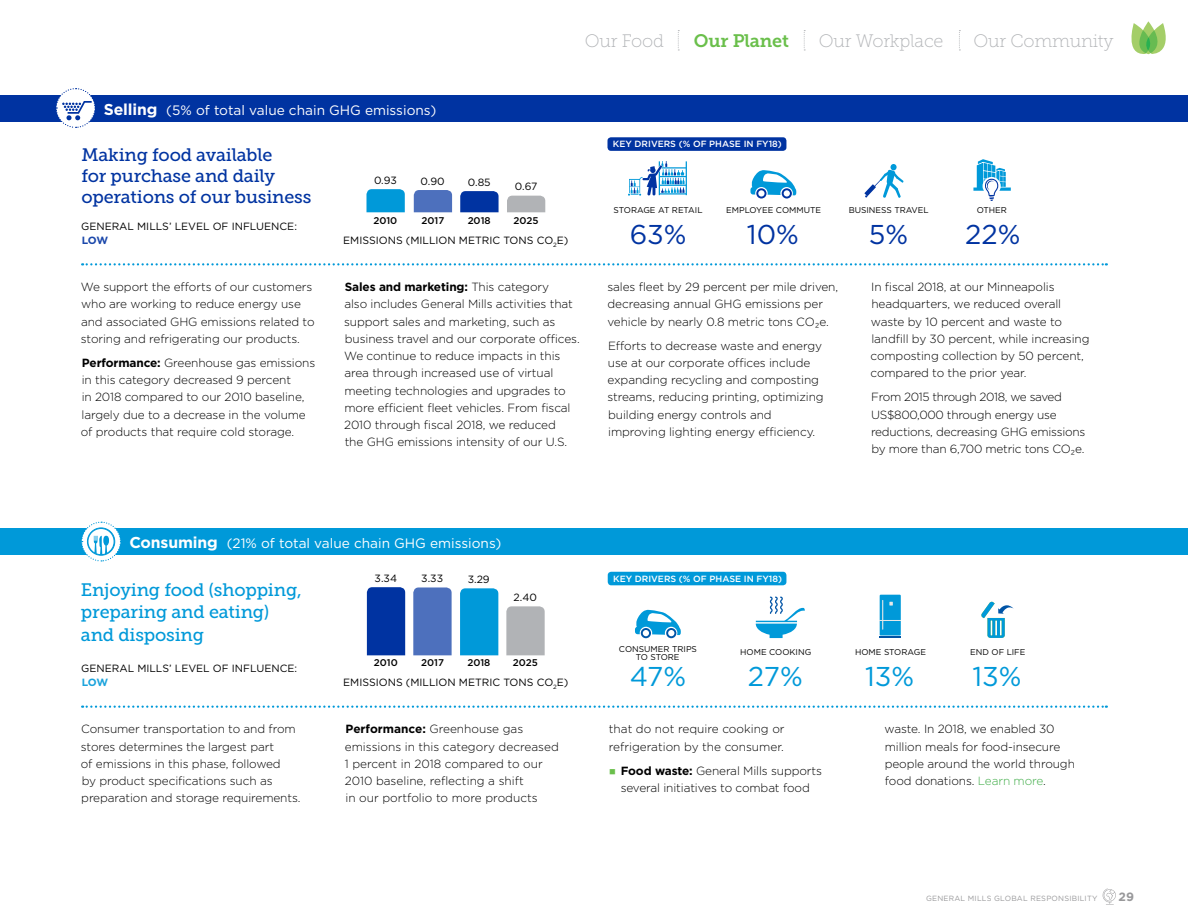
<style>
.page{position:relative;width:1188px;height:918px;background:#fff}
.page>*{position:absolute;margin:0;border:0;box-sizing:border-box;transform-origin:0 0}
.t1{font:27.15px "Gotham";letter-spacing:-.005em;color:#0099d9}
.t2{font:27.15px "Gotham";color:#0033a1}
.t3{font:18px/21px "Museo Slab 500";letter-spacing:-.01em;color:#0033a1}
.t4{font:18px/22.5px "Museo Slab 500";letter-spacing:-.01em;color:#0099d9}
.t5{font:18px "Museo Slab 100";letter-spacing:-.01em;color:#b1b3b6}
.t6{font:18px "Museo Slab 700";letter-spacing:-.01em;color:#6abf4b}
.t7{font:13.65px "Gotham";color:#fff}
.t8{font:700 12px "Gotham";color:#98989a}
.t9{font:300 11.85px/17.2px "Gotham";letter-spacing:-.01em;color:#000}
.t10{font:10.5px "Gotham";color:#000}
.t11{font:700 10.5px "Gotham";color:#1a47aa}
.t12{font:700 10.5px "Gotham";color:#1aa3dc}
.t13{font:500 9.75px "Gotham";color:#000}
.t14{font:500 9px "Gotham";color:#fff}
.t15{font:8.4px/8.4px "Gotham";color:#000;text-align:center}
.t16{font:7.5px "Gotham";letter-spacing:.03em;color:#98989a}
.s1{font-weight:700;font-size:15.75px}
.s2{font-weight:700}
.s3{color:#6abf4b}
.s4{color:#41ad49}
</style>
<div class="page">
<svg style="left:628px;top:161px;width:59px;height:35px"></svg>
<svg style="left:864px;top:164px;width:40px;height:34px"></svg>
<svg style="left:750px;top:170px;width:47px;height:29px"></svg>
<svg style="left:507px;top:196px;width:38px;height:16px"></svg>
<svg style="left:460px;top:191px;width:39px;height:21px"></svg>
<svg style="left:414px;top:190px;width:38px;height:22px"></svg>
<svg style="left:367px;top:189px;width:38px;height:23px"></svg>
<div style="left:0;top:95px;width:1188px;height:27px;background:#0033a1"></div>
<svg style="left:56px;top:88px;width:39px;height:40px"></svg>
<div style="left:607px;top:137px;width:179px;height:14px;background:#0033a1;border-radius:3px"></div>
<svg style="left:973px;top:159px;width:38px;height:42px"></svg>
<svg style="left:82px;top:706px;width:1025px;height:2px"></svg>
<svg style="left:82px;top:263px;width:1025px;height:3px"></svg>
<div style="left:0;top:528px;width:1188px;height:27px;background:#0099d9"></div>
<svg style="left:81px;top:521px;width:40px;height:41px"></svg>
<div style="left:608px;top:572px;width:178px;height:13px;background:#0099d9;border-radius:3px"></div>
<svg style="left:506px;top:606px;width:39px;height:49px;background:#b3b5b8"></svg>
<div style="left:460px;top:588px;width:38px;height:67px;background:#0099d9"></div>
<div style="left:413px;top:587px;width:39px;height:68px;background:#4d70bd"></div>
<div style="left:367px;top:587px;width:38px;height:68px;background:#0033a1"></div>
<svg style="left:756px;top:597px;width:49px;height:41px"></svg>
<hr style="left:880px;top:636px;width:21px;height:2px;background:#0054a6">
<svg style="left:880px;top:595px;width:21px;height:40px"></svg>
<svg style="left:981px;top:602px;width:33px;height:36px"></svg>
<svg style="left:635px;top:610px;width:46px;height:28px"></svg>
<svg style="left:1102px;top:888px;width:14px;height:17px"></svg>
<svg style="left:959px;top:30px;width:1px;height:20px"></svg>
<svg style="left:804px;top:30px;width:1px;height:20px"></svg>
<svg style="left:678px;top:30px;width:1px;height:20px"></svg>
<svg style="left:1131px;top:21px;width:35px;height:34px"></svg>
<h2 class="t5" style="left:585px;top:31px;width:81px">Our Food</h2>
<h2 class="t6" style="left:694px;top:30px;width:96px">Our Planet</h2>
<h2 class="t5" style="left:819px;top:31px;width:126px">Our Workplace</h2>
<h2 class="t5" style="left:974px;top:31px;width:141px">Our Community</h2>
<p class="t7" style="left:104px;top:101px;width:334px"><span class="s1">Selling</span> (5% of total value chain GHG emissions)</p>
<h2 class="t3" style="left:81px;top:144px;width:231px">Making food available<br>for purchase and daily operations of our business</h2>
<p class="t10" style="left:374px;top:173px;width:24px">0.93</p>
<p class="t10" style="left:421px;top:174px;width:26px">0.90</p>
<p class="t10" style="left:468px;top:175px;width:24px">0.85</p>
<p class="t10" style="left:515px;top:180px;width:24px">0.67</p>
<p class="t13" style="left:373px;top:214px;width:25px">2010</p>
<p class="t13" style="left:422px;top:214px;width:24px">2017</p>
<p class="t13" style="left:468px;top:214px;width:24px">2018</p>
<p class="t13" style="left:513px;top:214px;width:26px">2025</p>
<p class="t10" style="left:81px;top:220px;width:217px">GENERAL MILLS’ LEVEL OF INFLUENCE:</p>
<p class="t11" style="left:82px;top:233px;width:28px">LOW</p>
<p class="t10" style="left:343px;top:233px;width:227px">EMISSIONS (MILLION METRIC TONS CO<sub>2</sub>E)</p>
<p class="t14" style="left:613px;top:138px;width:170px">KEY DRIVERS (% OF PHASE IN FY18)</p>
<p class="t15" style="left:614px;top:206px;width:90px">STORAGE AT RETAIL</p>
<h1 class="t2" style="left:630px;top:217px;width:58px">63%</h1>
<p class="t15" style="left:726px;top:206px;width:96px">EMPLOYEE COMMUTE</p>
<h1 class="t2" style="left:747px;top:217px;width:53px">10%</h1>
<p class="t15" style="left:849px;top:206px;width:82px">BUSINESS TRAVEL</p>
<p class="t15" style="left:977px;top:206px;width:32px">OTHER</p>
<h1 class="t2" style="left:869px;top:217px;width:41px">5%</h1>
<h1 class="t2" style="left:965px;top:217px;width:57px">22%</h1>
<p class="t9" style="left:81px;top:278px;width:235px">We support the efforts of our customers who are working to reduce energy use and associated GHG emissions related to storing and refrigerating our products.</p>
<p class="t9" style="left:81px;top:354px;width:236px"><span class="s2">Performance:</span> Greenhouse gas emissions in this category decreased 9 percent<br>in 2018 compared to our 2010 baseline, largely due to a decrease in the volume of products that require cold storage.</p>
<p class="t9" style="left:344px;top:278px;width:237px"><span class="s2">Sales and marketing:</span> This category<br>also includes General Mills activities that support sales and marketing, such as business travel and our corporate offices.<br>We continue to reduce impacts in this area through increased use of virtual meeting technologies and upgrades to more efficient fleet vehicles. From fiscal 2010 through fiscal 2018, we reduced<br>the GHG emissions intensity of our U.S.</p>
<p class="t9" style="left:607px;top:278px;width:232px">sales fleet by 29 percent per mile driven, decreasing annual GHG emissions per vehicle by nearly 0.8 metric tons CO₂e.</p>
<p class="t9" style="left:607px;top:337px;width:218px">Efforts to decrease waste and energy use at our corporate offices include expanding recycling and composting streams, reducing printing, optimizing building energy controls and improving lighting energy efficiency.</p>
<p class="t9" style="left:871px;top:278px;width:220px">In fiscal 2018, at our Minneapolis headquarters, we reduced overall waste by 10 percent and waste to landfill by 30 percent, while increasing composting collection by 50 percent, compared to the prior year.</p>
<p class="t9" style="left:871px;top:388px;width:216px">From 2015 through 2018, we saved US$800,000 through energy use reductions, decreasing GHG emissions by more than 6,700 metric tons CO₂e.</p>
<p class="t7" style="left:129px;top:534px;width:374px"><span class="s1">Consuming</span> (21% of total value chain GHG emissions)</p>
<h2 class="t4" style="left:81px;top:579px;width:222px">Enjoying food (shopping, preparing and eating) and disposing</h2>
<p class="t10" style="left:81px;top:662px;width:217px">GENERAL MILLS’ LEVEL OF INFLUENCE:</p>
<p class="t12" style="left:82px;top:675px;width:28px">LOW</p>
<p class="t10" style="left:375px;top:571px;width:24px">3.34</p>
<p class="t10" style="left:421px;top:572px;width:23px">3.33</p>
<p class="t10" style="left:468px;top:572px;width:24px">3.29</p>
<p class="t10" style="left:514px;top:590px;width:25px">2.40</p>
<p class="t14" style="left:613px;top:573px;width:170px">KEY DRIVERS (% OF PHASE IN FY18)</p>
<p class="t15" style="left:619px;top:644px;width:79px">CONSUMER TRIPS<br>TO STORE</p>
<p class="t13" style="left:374px;top:656px;width:25px">2010</p>
<p class="t13" style="left:421px;top:656px;width:24px">2017</p>
<p class="t13" style="left:467px;top:656px;width:24px">2018</p>
<p class="t13" style="left:513px;top:656px;width:26px">2025</p>
<p class="t10" style="left:343px;top:675px;width:227px">EMISSIONS (MILLION METRIC TONS CO<sub>2</sub>E)</p>
<h1 class="t1" style="left:630px;top:659px;width:58px">47%</h1>
<p class="t15" style="left:740px;top:648px;width:73px">HOME COOKING</p>
<h1 class="t1" style="left:748px;top:659px;width:56px">27%</h1>
<p class="t9" style="left:81px;top:720px;width:221px">Consumer transportation to and from stores determines the largest part<br>of emissions in this phase, followed<br>by product specifications such as preparation and storage requirements.</p>
<p class="t9" style="left:345px;top:720px;width:216px"><span class="s2">Performance:</span> Greenhouse gas emissions in this category decreased 1 percent in 2018 compared to our 2010 baseline, reflecting a shift<br>in our portfolio to more products</p>
<p class="t9" style="left:609px;top:720px;width:177px">that do not require cooking or refrigeration by the consumer.</p>
<p class="t9" style="left:609px;top:762px;width:214px;text-align:center"><span class="s3">■</span> <span class="s2">Food waste:</span> General Mills supports several initiatives to combat food</p>
<p class="t15" style="left:855px;top:648px;width:72px">HOME STORAGE</p>
<h1 class="t1" style="left:865px;top:659px;width:51px">13%</h1>
<p class="t15" style="left:970px;top:648px;width:57px">END OF LIFE</p>
<h1 class="t1" style="left:972px;top:659px;width:51px">13%</h1>
<p class="t9" style="left:885px;top:720px;width:192px">waste. In 2018, we enabled 30 million meals for food-insecure people around the world through food donations. <span class="s4">Learn more</span>.</p>
<p class="t16" style="left:926px;top:893px;width:173px">GENERAL MILLS GLOBAL RESPONSIBILITY</p>
<p class="t8" style="left:1119px;top:889px;width:17px">29</p>
</div>
